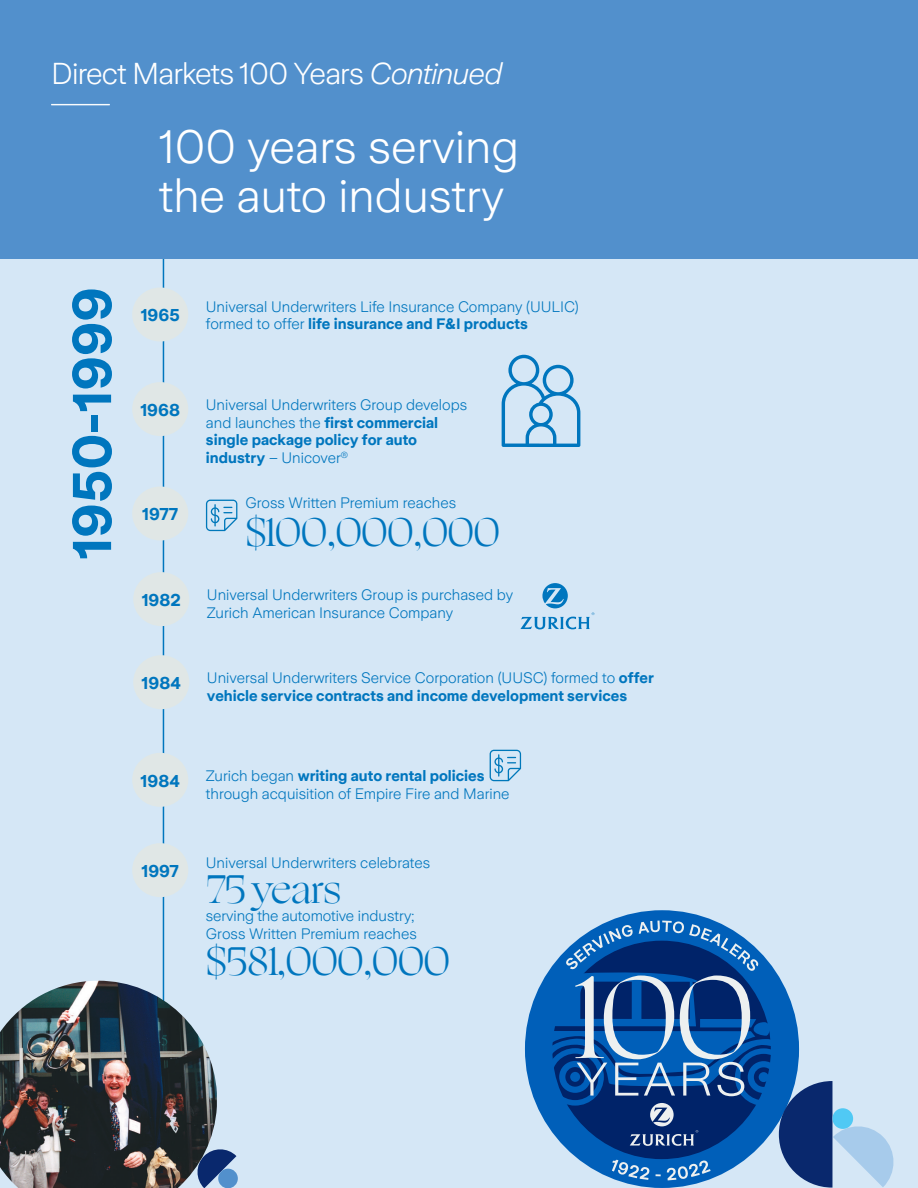
<style>
.page{position:relative;width:918px;height:1188px;background:#fff}
.page>*{position:absolute;margin:0;border:0;box-sizing:border-box;transform-origin:0 0}
.t1{font:700 54.3px "Zurich Sans";color:#0076be}
.t2{font:300 46.5px/49.7px "Zurich Sans";color:#fff}
.t3{font:39.45px "Ogg";letter-spacing:-.05em;color:#0076be}
._32_36_Frutiger_Ligh{font:300 30px "Zurich Sans";letter-spacing:-.025em;color:#fff}
.t4{font:700 17.1px "Zurich Sans";color:#0076be}
.t5{font:300 15.15px/17.7px "Zurich Sans";color:#0076be}
.t6{font:700 15.15px/17.7px "Zurich Sans";color:#0076be}
.s1{font-style:italic}
.s2{font-weight:700}
.s3{font-weight:300}
</style>
<div class="page">
<div style="left:0;top:251px;width:918px;height:937px;background:#d5e7f6"></div>
<hr style="left:163px;top:228px;width:1px;height:897px;background:#0076be">
<div style="left:0;top:0;width:918px;height:258px;background:#5290cc"></div>
<hr style="left:51px;top:104px;width:59px;height:1px;background:#fff">
<hr style="left:51px;top:105px;width:59px;height:1px;background:#fff">
<svg style="left:532px;top:921px;width:362px;height:267px"></svg>
<div style="left:832px;top:1108px;width:21px;height:21px;background:#50c9f4;border-radius:50%"></div>
<div style="left:132px;top:288px;width:56px;height:53px;background:#e0e7e6;border-radius:50%"></div>
<div style="left:132px;top:382px;width:56px;height:54px;background:#e0e7e6;border-radius:50%"></div>
<div style="left:132px;top:487px;width:56px;height:53px;background:#e0e7e6;border-radius:50%"></div>
<svg style="left:206px;top:500px;width:31px;height:31px"></svg>
<div style="left:133px;top:572px;width:56px;height:54px;background:#e0e7e6;border-radius:50%"></div>
<div style="left:133px;top:655px;width:56px;height:54px;background:#e0e7e6;border-radius:50%"></div>
<div style="left:132px;top:753px;width:56px;height:54px;background:#e0e7e6;border-radius:50%"></div>
<div style="left:132px;top:843px;width:56px;height:54px;background:#e0e7e6;border-radius:50%"></div>
<svg style="left:490px;top:750px;width:31px;height:31px"></svg>
<svg style="left:520px;top:583px;width:74px;height:46px"></svg>
<svg style="left:502px;top:355px;width:78px;height:92px"></svg>
<svg style="left:217px;top:1149px;width:19px;height:39px"></svg>
<div style="left:218px;top:1169px;width:20px;height:19px;background:#5290cc;border-radius:50%"></div>
<img style="left:0;top:981px;width:217px;height:207px">
<p class="_32_36_Frutiger_Ligh" style="left:51px;top:57px;width:453px">Direct Markets 100 Years <span class="s1">Continued</span></p>
<p class="t1" style="left:63px;top:560px;width:274px;rotate:-90deg">1950-1999</p>
<p class="t2" style="left:159px;top:122px;width:361px">100 years serving the auto industry</p>
<p class="t4" style="left:141px;top:306px;width:41px">1965</p>
<p class="t5" style="left:206px;top:298px;width:374px">Universal Underwriters Life Insurance Company (UULIC) formed to offer <span class="s2">life insurance and F&amp;I products</span></p>
<p class="t4" style="left:140px;top:401px;width:41px">1968</p>
<p class="t4" style="left:142px;top:505px;width:38px">1977</p>
<p class="t4" style="left:142px;top:591px;width:41px">1982</p>
<p class="t4" style="left:142px;top:674px;width:41px">1984</p>
<p class="t5" style="left:206px;top:396px;width:263px">Universal Underwriters Group develops and launches the <span class="s2">first commercial single package policy for auto industry</span> – Unicover<sup>®</sup></p>
<p class="t5" style="left:245px;top:494px;width:212px">Gross Written Premium reaches</p>
<p class="t3" style="left:245px;top:506px;width:257px">$100,000,000</p>
<p class="t5" style="left:207px;top:586px;width:308px">Universal Underwriters Group is purchased by</p>
<p class="t5" style="left:207px;top:604px;width:248px">Zurich American Insurance Company</p>
<p class="t6" style="left:207px;top:670px;width:448px"><span class="s3">Universal Underwriters Service Corporation (UUSC) formed to</span> offer vehicle service contracts and income development services</p>
<p class="t4" style="left:141px;top:772px;width:41px">1984</p>
<p class="t4" style="left:142px;top:862px;width:39px">1997</p>
<p class="t5" style="left:206px;top:767px;width:305px">Zurich began <span class="s2">writing auto rental policies </span>through acquisition of Empire Fire and Marine</p>
<p class="t5" style="left:206px;top:854px;width:226px">Universal Underwriters celebrates</p>
<p class="t3" style="left:206px;top:864px;width:137px">75 years</p>
<p class="t5" style="left:206px;top:907px;width:212px">serving the automotive industry;<br>Gross Written Premium reaches</p>
<p class="t3" style="left:206px;top:936px;width:246px">$581,000,000</p>
</div>
